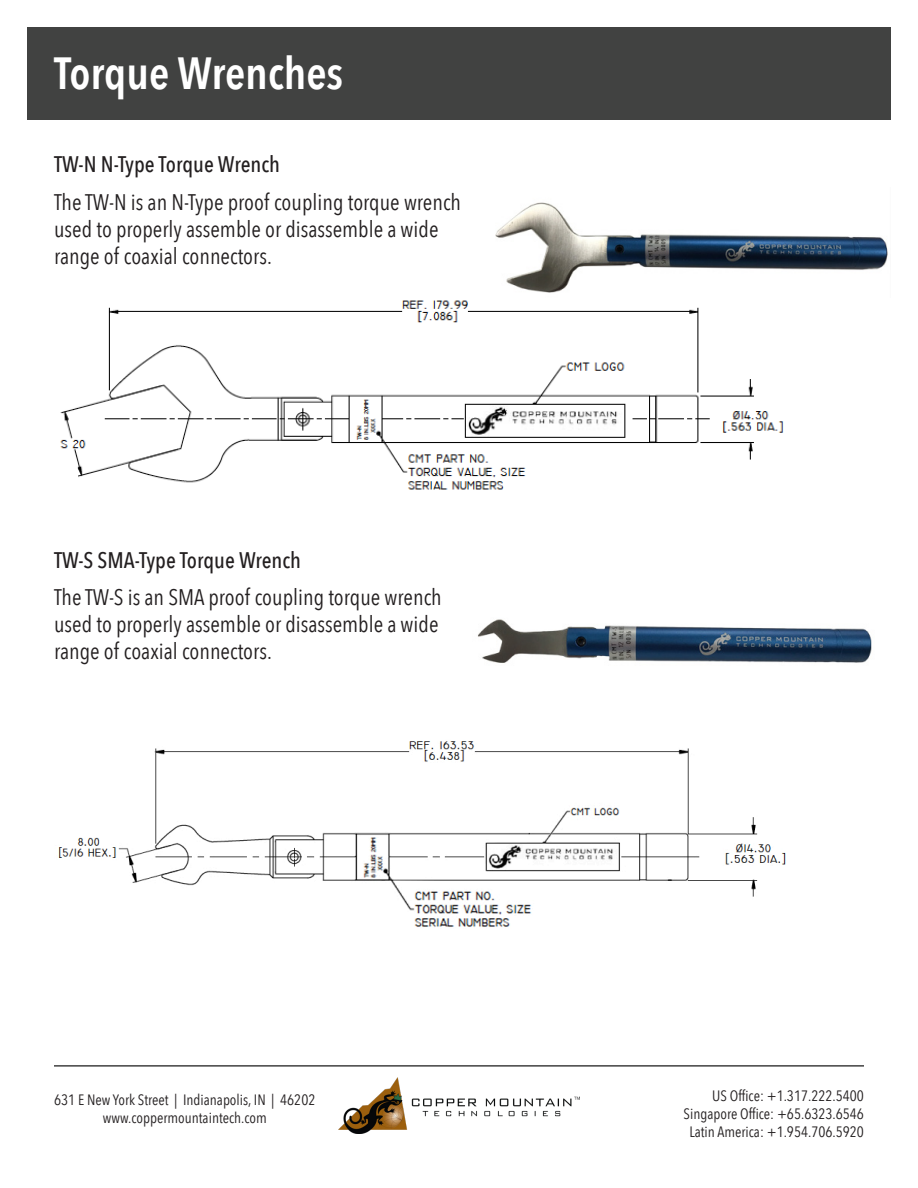
<style>
.page{position:relative;width:918px;height:1188px;background:#fff}
.page>*{position:absolute;margin:0;border:0;box-sizing:border-box;transform-origin:0 0}
.t1{font:600 45px "Avenir Next Condensed";color:#fff}
.t2{font:22.5px/27px "Avenir Next Condensed";color:#231f20}
.t3{font:500 22.5px "Avenir Next Condensed";color:#231f20}
.t4{font:15px "Avenir Next Condensed";color:#231f20}
</style>
<div class="page">
<img style="left:60px;top:300px;width:724px;height:190px">
<img style="left:339px;top:1078px;width:240px;height:55px">
<hr style="left:54px;top:1065px;width:810px;height:2px;background:#414141">
<div style="left:27px;top:27px;width:864px;height:93px;background:#414241"></div>
<img style="left:495px;top:202px;width:393px;height:91px">
<img style="left:478px;top:619px;width:394px;height:44px">
<img style="left:58px;top:741px;width:728px;height:186px">
<p class="t1" style="left:54px;top:35px;width:291px">Torque Wrenches</p>
<p class="t3" style="left:54px;top:151px;width:228px">TW-N N-Type Torque Wrench</p>
<p class="t2" style="left:54px;top:188px;width:409px">The TW-N is an N-Type proof coupling torque wrench used to properly assemble or disassemble a wide range of coaxial connectors.</p>
<p class="t3" style="left:54px;top:546px;width:249px">TW-S SMA-Type Torque Wrench</p>
<p class="t2" style="left:54px;top:583px;width:389px">The TW-S is an SMA proof coupling torque wrench used to properly assemble or disassemble a wide range of coaxial connectors.</p>
<p class="t4" style="left:54px;top:1087px;width:263px">631 E New York Street | Indianapolis, IN | 46202</p>
<p class="t4" style="left:103px;top:1105px;width:165px">www.coppermountaintech.com</p>
<p class="t4" style="left:712px;top:1083px;width:153px">US Office: +1.317.222.5400</p>
<p class="t4" style="left:684px;top:1101px;width:182px">Singapore Office: +65.6323.6546</p>
<p class="t4" style="left:689px;top:1119px;width:176px">Latin America: +1.954.706.5920</p>
</div>
